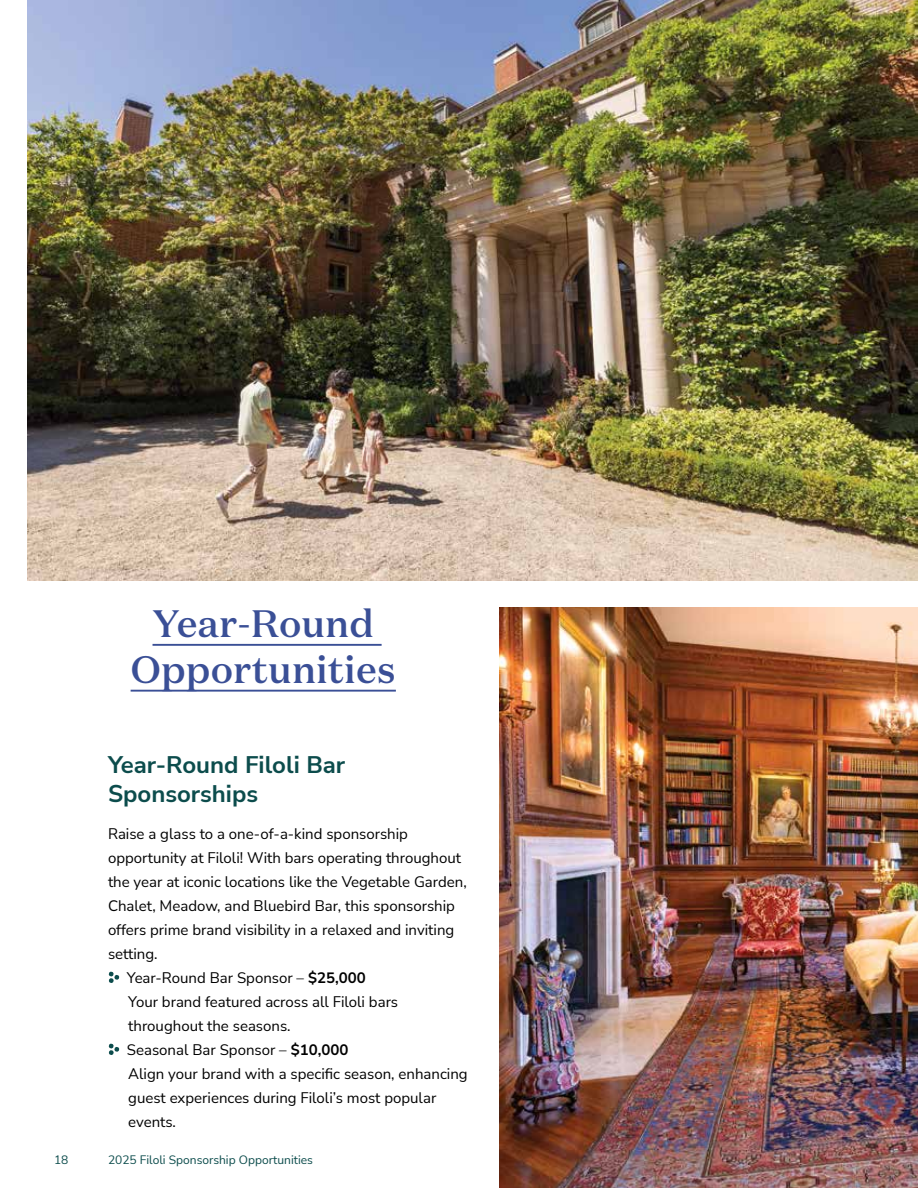
<style>
.page{position:relative;width:918px;height:1188px;background:#fff}
.page>*{position:absolute;margin:0;border:0;box-sizing:border-box;transform-origin:0 0}
.t1{font:500 38.25px/45.8px "Domaine Text";color:#3a4f96;text-align:center}
.t2{font:700 24px/28.8px "Nunito Sans";color:#0c4c4c}
.t3{font:15px "Nunito Sans";color:#000}
.t4{font:12px "Nunito Sans";color:#0c4c4c}
.s1{font-weight:700}
</style>
<div class="page">
<img style="left:27px;top:0;width:891px;height:580px">
<img style="left:500px;top:608px;width:418px;height:580px">
<svg style="left:108px;top:971px;width:12px;height:12px"></svg>
<svg style="left:108px;top:1043px;width:12px;height:12px"></svg>
<hr style="left:153px;top:644px;width:229px;height:2px;background:#3a4f96">
<hr style="left:131px;top:690px;width:265px;height:2px;background:#3a4f96">
<h1 class="t1" style="left:131px;top:603px;width:267px">Year-Round<br>Opportunities</h1>
<h2 class="t2" style="left:108px;top:751px;width:239px">Year-Round Filoli Bar<br>Sponsorships</h2>
<p class="t3" style="left:108px;top:827px;width:302px">Raise a glass to a one-of-a-kind sponsorship</p>
<p class="t3" style="left:108px;top:851px;width:355px">opportunity at Filoli! With bars operating throughout</p>
<p class="t3" style="left:108px;top:875px;width:360px">the year at iconic locations like the Vegetable Garden,</p>
<p class="t3" style="left:108px;top:899px;width:349px">Chalet, Meadow, and Bluebird Bar, this sponsorship</p>
<p class="t3" style="left:108px;top:923px;width:348px">offers prime brand visibility in a relaxed and inviting</p>
<p class="t3" style="left:108px;top:947px;width:51px">setting.</p>
<p class="t3" style="left:127px;top:971px;width:240px">Year-Round Bar Sponsor – <span class="s1">$25,000</span></p>
<p class="t3" style="left:128px;top:995px;width:271px">Your brand featured across all Filoli bars</p>
<p class="t3" style="left:128px;top:1019px;width:164px">throughout the seasons.</p>
<p class="t3" style="left:127px;top:1043px;width:223px">Seasonal Bar Sponsor – <span class="s1">$10,000</span></p>
<p class="t3" style="left:128px;top:1063px;width:341px">Align your brand with a specific season, enhancing</p>
<p class="t3" style="left:128px;top:1091px;width:310px">guest experiences during Filoli’s most popular</p>
<p class="t3" style="left:128px;top:1115px;width:49px">events.</p>
<p class="t4" style="left:54px;top:1155px;width:16px">18</p>
<p class="t4" style="left:108px;top:1155px;width:206px">2025 Filoli Sponsorship Opportunities</p>
</div>
